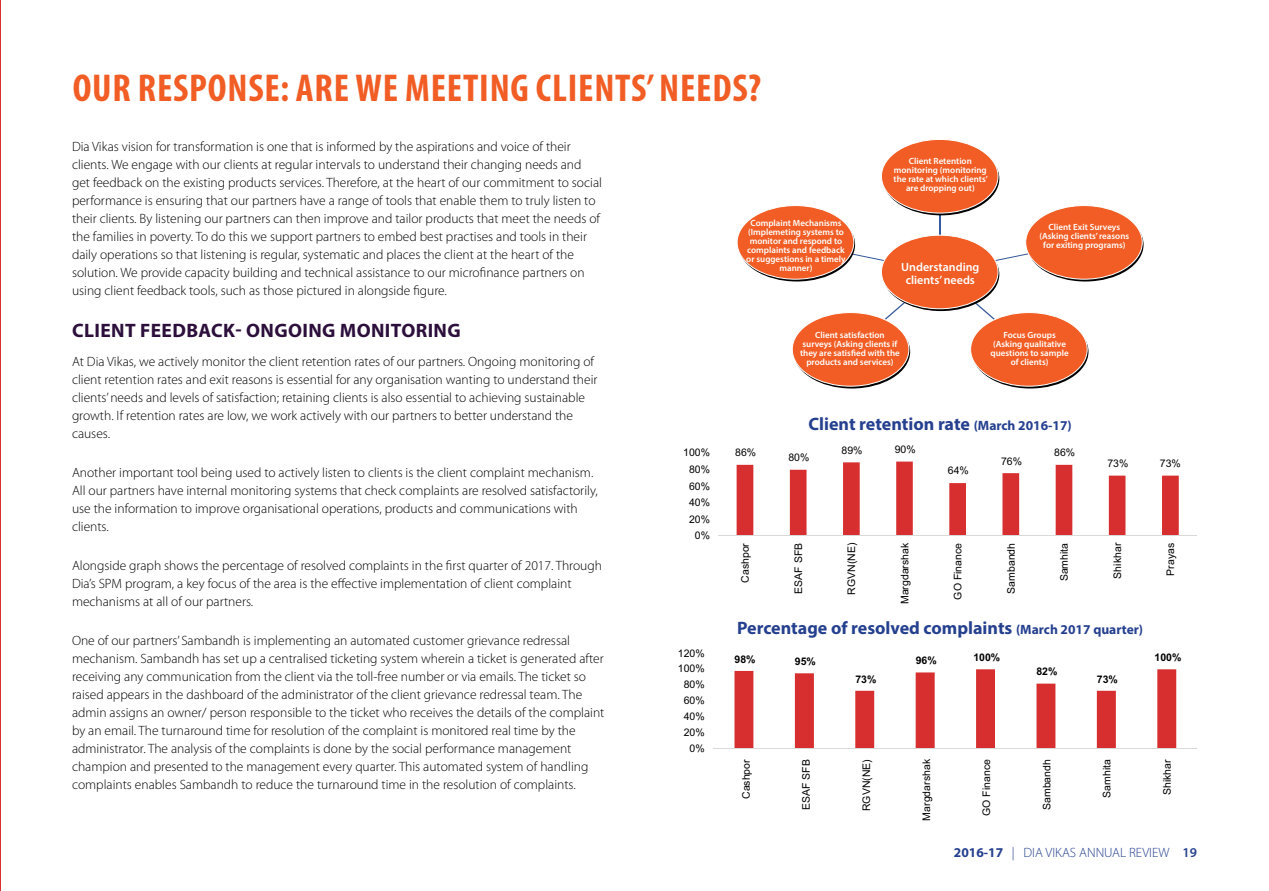
<style>
.page{position:relative;width:1269px;height:891px;background:#fff}
.page>*{position:absolute;margin:0;border:0;box-sizing:border-box;transform-origin:0 0}
.t1{font:700 condensed 39px "Myriad Pro";letter-spacing:.02em;color:#f15d24}
.t2{font:700 19.5px "Myriad Pro";letter-spacing:.02em;color:#2c0f3b}
.t3{font:700 18px "Myriad Pro";color:#25408f}
.t4{font:300 13.5px/18px "Myriad Pro";color:#000}
.t5{font:300 13.5px "Myriad Pro";color:#25408f}
.t6{font:600 12px/13.5px "Myriad Pro";color:#fff;text-align:center}
.t7{font:10.5px "Arial";color:#000}
.t8{font:700 10.5px "Arial";letter-spacing:-.005em;color:#000}
.t9{font:600 9px/9px "Myriad Pro";color:#fff;text-align:center}
.s1{font-size:13.5px}
.s2{font-weight:700}
.s3{font-weight:600}
</style>
<div class="page">
<svg style="left:737px;top:462px;width:442px;height:73px"></svg>
<hr style="left:718px;top:535px;width:479px;height:1px;background:#d9d9d8">
<hr style="left:939px;top:213px;width:2px;height:22px;background:#36599c">
<svg style="left:995px;top:253px;width:33px;height:8px"></svg>
<svg style="left:852px;top:253px;width:32px;height:8px"></svg>
<svg style="left:974px;top:301px;width:21px;height:19px"></svg>
<svg style="left:884px;top:301px;width:22px;height:19px"></svg>
<svg style="left:883px;top:238px;width:116px;height:73px"></svg>
<svg style="left:883px;top:142px;width:116px;height:73px"></svg>
<svg style="left:1027px;top:208px;width:117px;height:74px"></svg>
<svg style="left:972px;top:315px;width:116px;height:74px"></svg>
<svg style="left:794px;top:315px;width:116px;height:74px"></svg>
<svg style="left:738px;top:208px;width:117px;height:74px"></svg>
<div style="left:881px;top:235px;width:117px;height:74px;background:#f15d24;border:1px solid #fff;border-radius:50%"></div>
<div style="left:881px;top:139px;width:117px;height:74px;background:#f15d24;border:1px solid #fff;border-radius:50%"></div>
<div style="left:1025px;top:205px;width:118px;height:75px;background:#f15d24;border:1px solid #fff;border-radius:50%"></div>
<div style="left:970px;top:312px;width:118px;height:75px;background:#f15d24;border:1px solid #fff;border-radius:50%"></div>
<div style="left:792px;top:312px;width:117px;height:75px;background:#f15d24;border:1px solid #fff;border-radius:50%"></div>
<div style="left:737px;top:205px;width:117px;height:75px;background:#f15d24;border:1px solid #fff;border-radius:50%"></div>
<svg style="left:735px;top:669px;width:441px;height:79px"></svg>
<hr style="left:714px;top:748px;width:483px;height:1px;background:#d9d9d8">
<hr style="left:0;top:0;width:1px;height:891px;background:#da2f2f">
<h1 class="t1" style="left:73px;top:64px;width:690px">OUR RESPONSE: ARE WE MEETING CLIENTS’ NEEDS?</h1>
<p class="t4" style="left:72px;top:138px;width:531px">Dia Vikas vision for transformation is one that is informed by the aspirations and voice of their clients. We engage with our clients at regular intervals to understand their changing needs and get feedback on the existing products services. Therefore, at the heart of our commitment to social performance is ensuring that our partners have a range of tools that enable them to truly listen to their clients. By listening our partners can then improve and tailor products that meet the needs of the families in poverty. To do this we support partners to embed best practises and tools in their daily operations so that listening is regular, systematic and places the client at the heart of the solution. We provide capacity building and technical assistance to our microfinance partners on using client feedback tools, such as those pictured in alongside figure.</p>
<h2 class="t2" style="left:72px;top:318px;width:390px">CLIENT FEEdBACK- ONGOING MONITORING</h2>
<p class="t4" style="left:72px;top:352px;width:527px">At Dia Vikas, we actively monitor the client retention rates of our partners. Ongoing monitoring of client retention rates and exit reasons is essential for any organisation wanting to understand their clients’ needs and levels of satisfaction; retaining clients is also essential to achieving sustainable growth. If retention rates are low, we work actively with our partners to better understand the causes.</p>
<p class="t4" style="left:72px;top:463px;width:527px">Another important tool being used to actively listen to clients is the client complaint mechanism.<br>All our partners have internal monitoring systems that check complaints are resolved satisfactorily, use the information to improve organisational operations, products and communications with clients.</p>
<p class="t4" style="left:72px;top:556px;width:532px">Alongside graph shows the percentage of resolved complaints in the first quarter of 2017. Through<br>Dia’s SPM program, a key focus of the area is the effective implementation of client complaint mechanisms at all of our partners.</p>
<p class="t4" style="left:72px;top:631px;width:534px">One of our partners’ Sambandh is implementing an automated customer grievance redressal mechanism. Sambandh has set up a centralised ticketing system wherein a ticket is generated after receiving any communication from the client via the toll-free number or via emails. The ticket so raised appears in the dashboard of the administrator of the client grievance redressal team. The admin assigns an owner/ person responsible to the ticket who receives the details of the complaint by an email. The turnaround time for resolution of the complaint is monitored real time by the administrator. The analysis of the complaints is done by the social performance management champion and presented to the management every quarter. This automated system of handling complaints enables Sambandh to reduce the turnaround time in the resolution of complaints.</p>
<p class="t7" style="left:683px;top:446px;width:28px">100%</p>
<p class="t7" style="left:689px;top:463px;width:23px">80%</p>
<p class="t7" style="left:689px;top:479px;width:23px">60%</p>
<p class="t7" style="left:689px;top:496px;width:23px">40%</p>
<p class="t7" style="left:689px;top:512px;width:23px">20%</p>
<p class="t7" style="left:695px;top:529px;width:17px">0%</p>
<p class="t7" style="left:678px;top:646px;width:28px">120%</p>
<p class="t7" style="left:678px;top:662px;width:28px">100%</p>
<p class="t7" style="left:684px;top:678px;width:23px">80%</p>
<p class="t7" style="left:684px;top:694px;width:23px">60%</p>
<p class="t7" style="left:684px;top:710px;width:23px">40%</p>
<p class="t7" style="left:684px;top:726px;width:23px">20%</p>
<p class="t7" style="left:690px;top:742px;width:17px">0%</p>
<p class="t9" style="left:746px;top:218px;width:101px">Complaint Mechanisms (Implemeting systems to monitor and respond to complaints and feedback or suggestions in a timely manner)</p>
<p class="t9" style="left:894px;top:156px;width:96px">Client Retention monitoring (monitoring the rate at which clients’ are dropping out)</p>
<p class="t6" style="left:901px;top:259px;width:80px">Understanding clients’ needs</p>
<p class="t9" style="left:1040px;top:222px;width:91px">Client Exit Surveys (Asking clients’ reasons for exiting programs)</p>
<p class="t9" style="left:800px;top:330px;width:101px">Client satisfaction surveys (Asking clients if they are satisfied with the products and services)</p>
<p class="t9" style="left:990px;top:330px;width:80px">Focus Groups (Asking qualitative questions to sample of clients)</p>
<p class="t7" style="left:735px;top:446px;width:23px">86%</p>
<h3 class="t3" style="left:809px;top:412px;width:265px">Client retention rate <span class="s1">(March 2016-17)</span></h3>
<p class="t7" style="left:788px;top:451px;width:23px">80%</p>
<p class="t7" style="left:842px;top:443px;width:23px">89%</p>
<p class="t7" style="left:895px;top:442px;width:23px">90%</p>
<p class="t7" style="left:948px;top:464px;width:23px">64%</p>
<p class="t7" style="left:1001px;top:454px;width:23px">76%</p>
<p class="t7" style="left:1054px;top:446px;width:23px">86%</p>
<p class="t7" style="left:1107px;top:456px;width:23px">73%</p>
<p class="t7" style="left:1160px;top:456px;width:23px">73%</p>
<p class="t7" style="left:738px;top:583px;width:41px;rotate:-90deg">Cashpor</p>
<p class="t7" style="left:791px;top:594px;width:52px;rotate:-90deg">ESAF SFB</p>
<p class="t7" style="left:845px;top:595px;width:53px;rotate:-90deg">RGVN(NE)</p>
<p class="t7" style="left:898px;top:604px;width:63px;rotate:-90deg">Margdarshak</p>
<p class="t7" style="left:951px;top:600px;width:58px;rotate:-90deg">GO Finance</p>
<p class="t7" style="left:1004px;top:594px;width:52px;rotate:-90deg">Sambandh</p>
<p class="t7" style="left:1057px;top:581px;width:40px;rotate:-90deg">Samhita</p>
<p class="t7" style="left:1110px;top:579px;width:37px;rotate:-90deg">Shikhar</p>
<p class="t7" style="left:1164px;top:576px;width:34px;rotate:-90deg">Prayas</p>
<h3 class="t3" style="left:737px;top:616px;width:408px">Percentage of resolved complaints <span class="s1">(March 2017 quarter)</span></h3>
<p class="t8" style="left:735px;top:652px;width:23px">98%</p>
<p class="t8" style="left:795px;top:654px;width:23px">95%</p>
<p class="t8" style="left:855px;top:672px;width:23px">73%</p>
<p class="t8" style="left:916px;top:653px;width:23px">96%</p>
<p class="t8" style="left:973px;top:650px;width:28px">100%</p>
<p class="t8" style="left:1037px;top:665px;width:23px">82%</p>
<p class="t8" style="left:1097px;top:672px;width:23px">73%</p>
<p class="t8" style="left:1155px;top:650px;width:28px">100%</p>
<p class="t7" style="left:739px;top:799px;width:41px;rotate:-90deg">Cashpor</p>
<p class="t7" style="left:799px;top:810px;width:52px;rotate:-90deg">ESAF SFB</p>
<p class="t7" style="left:859px;top:811px;width:53px;rotate:-90deg">RGVN(NE)</p>
<p class="t7" style="left:920px;top:821px;width:63px;rotate:-90deg">Margdarshak</p>
<p class="t7" style="left:980px;top:816px;width:58px;rotate:-90deg">GO Finance</p>
<p class="t7" style="left:1040px;top:810px;width:52px;rotate:-90deg">Sambandh</p>
<p class="t7" style="left:1100px;top:798px;width:40px;rotate:-90deg">Samhita</p>
<p class="t7" style="left:1160px;top:795px;width:37px;rotate:-90deg">Shikhar</p>
<p class="t5" style="left:954px;top:846px;width:245px"><span class="s2">2016-17</span> | DIA VIKAS ANNUAL REVIEW <span class="s3">19</span></p>
</div>
